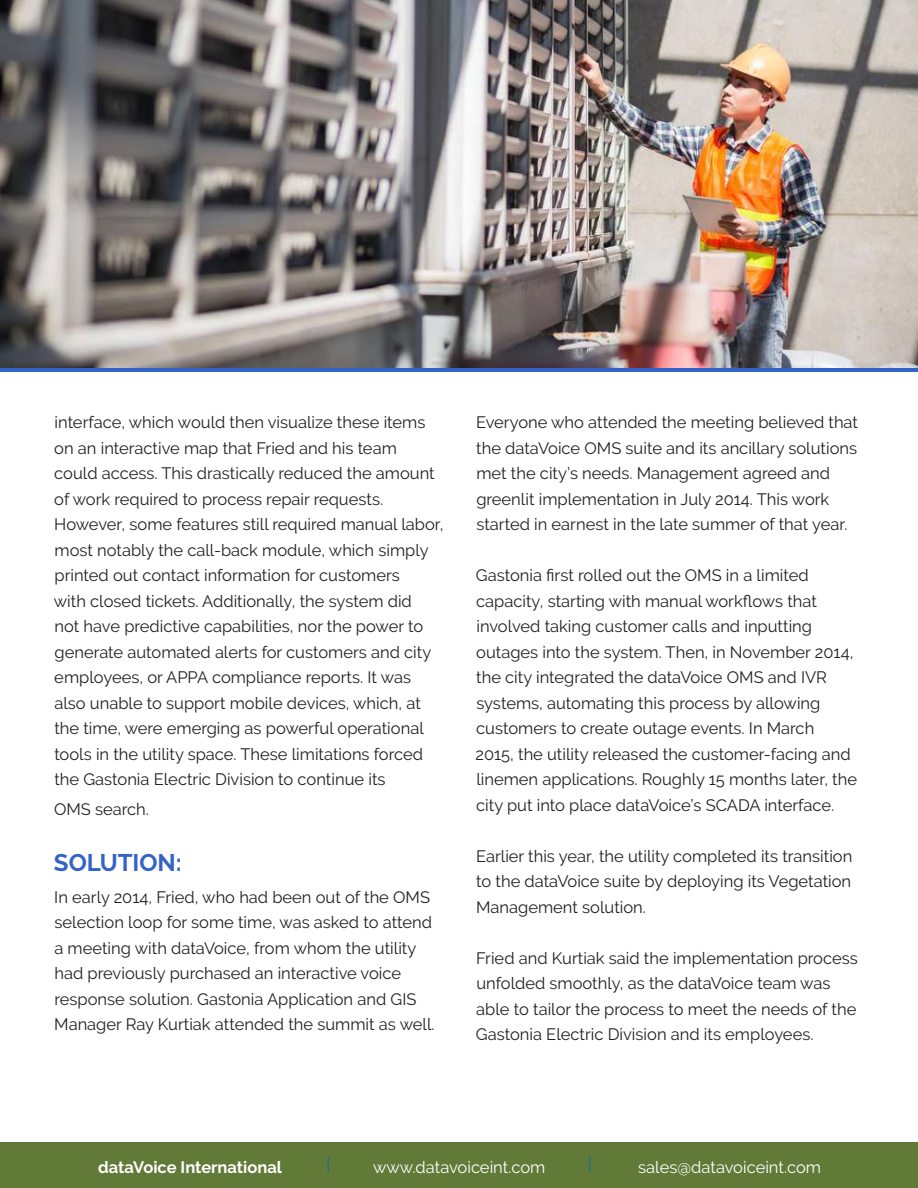
<style>
.page{position:relative;width:918px;height:1188px;background:#fff}
.page>*{position:absolute;margin:0;border:0;box-sizing:border-box;transform-origin:0 0}
.t1{font:700 24px "Raleway";color:#3363c9}
.t2{font:16.5px/25.5px "Raleway";color:#231f20}
.t3{font:16.5px "Raleway";color:#fff}
.t4{font:700 16.5px "Raleway";color:#fff}
.t5{font:16.5px "Raleway";color:#1269a8}
</style>
<div class="page">
<img style="left:0;top:0;width:918px;height:368px">
<div style="left:0;top:1143px;width:918px;height:45px;background:#617a38"></div>
<hr style="left:0;top:368px;width:918px;height:4px;background:#3363c9">
<p class="t2" style="left:54px;top:409px;width:391px">interface, which would then visualize these items on an interactive map that Fried and his team could access. This drastically reduced the amount of work required to process repair requests.<br>However, some features still required manual labor, most notably the call-back module, which simply printed out contact information for customers<br>with closed tickets. Additionally, the system did<br>not have predictive capabilities, nor the power to generate automated alerts for customers and city employees, or APPA compliance reports. It was also unable to support mobile devices, which, at the time, were emerging as powerful operational tools in the utility space. These limitations forced the Gastonia Electric Division to continue its</p>
<p class="t2" style="left:54px;top:796px;width:96px">OMS search.</p>
<h1 class="t1" style="left:54px;top:848px;width:129px">SOLUTION:</h1>
<p class="t2" style="left:54px;top:884px;width:382px">In early 2014, Fried, who had been out of the OMS selection loop for some time, was asked to attend a meeting with dataVoice, from whom the utility had previously purchased an interactive voice response solution. Gastonia Application and GIS Manager Ray Kurtiak attended the summit as well.</p>
<p class="t2" style="left:476px;top:409px;width:383px">Everyone who attended the meeting believed that the dataVoice OMS suite and its ancillary solutions met the city’s needs. Management agreed and greenlit implementation in July 2014. This work started in earnest in the late summer of that year.</p>
<p class="t2" style="left:475px;top:562px;width:383px">Gastonia first rolled out the OMS in a limited capacity, starting with manual workflows that involved taking customer calls and inputting outages into the system. Then, in November 2014, the city integrated the dataVoice OMS and IVR systems, automating this process by allowing customers to create outage events. In March<br>2015, the utility released the customer-facing and linemen applications. Roughly 15 months later, the city put into place dataVoice’s SCADA interface.</p>
<p class="t2" style="left:476px;top:843px;width:378px;text-align:justify">Earlier this year, the utility completed its transition to the dataVoice suite by deploying its Vegetation Management solution.</p>
<p class="t2" style="left:476px;top:945px;width:383px">Fried and Kurtiak said the implementation process unfolded smoothly, as the dataVoice team was able to tailor the process to meet the needs of the Gastonia Electric Division and its employees.</p>
<p class="t4" style="left:98px;top:1158px;width:185px">dataVoice International</p>
<p class="t5" style="left:327px;top:1154px;width:5px">|</p>
<p class="t3" style="left:373px;top:1157px;width:174px">www.datavoiceint.com</p>
<p class="t5" style="left:588px;top:1154px;width:5px">|</p>
<p class="t3" style="left:638px;top:1157px;width:184px">sales@datavoiceint.com</p>
</div>
